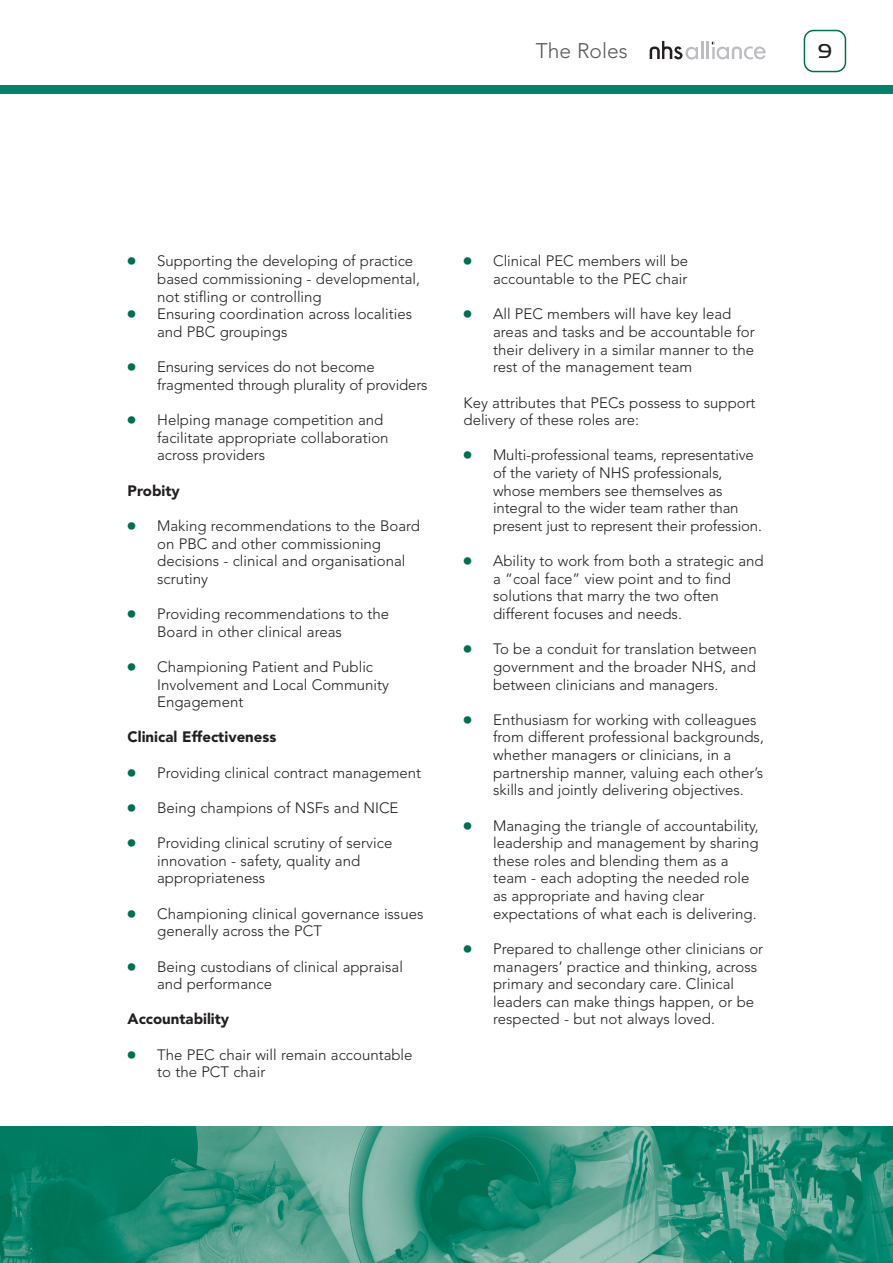
<style>
.page{position:relative;width:893px;height:1263px;background:#fff}
.page>*{position:absolute;margin:0;border:0;box-sizing:border-box;transform-origin:0 0}
.t1{font:300 21px "Avenir";color:#57585a}
.t2{font:300 21px "Handel Gothic";color:#231f20}
.t3{font:300 15px/17.7px "Avenir";color:#231f20}
.t4{font:900 15px "Avenir";color:#231f20}
.s1{font-family:"Universal Newswith Comm Pi";font-weight:400;color:#006e51}
</style>
<div class="page">
<img style="left:0;top:1127px;width:893px;height:136px">
<div style="left:0;top:85px;width:893px;height:9px;background:#048269"></div>
<svg style="left:804px;top:30px;width:42px;height:42px"></svg>
<hr style="left:706px;top:41px;width:3px;height:18px;background:#bcbdc0">
<svg style="left:650px;top:41px;width:53px;height:19px"></svg>
<svg style="left:712px;top:41px;width:54px;height:18px"></svg>
<h1 class="t1" style="left:536px;top:42px;width:94px">The Roles</h1>
<h1 class="t2" style="left:817px;top:38px;width:16px">9</h1>
<p class="t3" style="left:157px;top:254px;width:264px;text-indent:-30px"><span class="s1">●</span> Supporting the developing of practice based commissioning - developmental, not stifling or controlling</p>
<p class="t3" style="left:157px;top:307px;width:256px;text-indent:-30px"><span class="s1">●</span> Ensuring coordination across localities and PBC groupings</p>
<p class="t3" style="left:157px;top:359px;width:272px;text-indent:-30px"><span class="s1">●</span> Ensuring services do not become fragmented through plurality of providers</p>
<p class="t3" style="left:157px;top:412px;width:233px;text-indent:-30px"><span class="s1">●</span> Helping manage competition and facilitate appropriate collaboration across providers</p>
<p class="t4" style="left:128px;top:484px;width:54px">Probity</p>
<p class="t3" style="left:157px;top:518px;width:264px;text-indent:-30px"><span class="s1">●</span> Making recommendations to the Board on PBC and other commissioning decisions - clinical and organisational scrutiny</p>
<p class="t3" style="left:157px;top:606px;width:234px;text-indent:-30px"><span class="s1">●</span> Providing recommendations to the<br>Board in other clinical areas</p>
<p class="t3" style="left:157px;top:659px;width:233px;text-indent:-30px"><span class="s1">●</span> Championing Patient and Public<br>Involvement and Local Community<br>Engagement</p>
<p class="t4" style="left:128px;top:731px;width:150px">Clinical Effectiveness</p>
<p class="t3" style="left:128px;top:765px;width:295px"><span class="s1">●</span> Providing clinical contract management</p>
<p class="t3" style="left:128px;top:800px;width:272px"><span class="s1">●</span> Being champions of NSFs and NICE</p>
<p class="t3" style="left:157px;top:835px;width:237px;text-indent:-30px"><span class="s1">●</span> Providing clinical scrutiny of service innovation - safety, quality and appropriateness</p>
<p class="t3" style="left:157px;top:906px;width:268px;text-indent:-30px"><span class="s1">●</span> Championing clinical governance issues generally across the PCT</p>
<p class="t3" style="left:157px;top:959px;width:247px;text-indent:-30px"><span class="s1">●</span> Being custodians of clinical appraisal and performance</p>
<p class="t4" style="left:128px;top:1013px;width:103px">Accountability</p>
<p class="t3" style="left:157px;top:1047px;width:257px;text-indent:-30px"><span class="s1">●</span> The PEC chair will remain accountable to the PCT chair</p>
<p class="t3" style="left:463px;top:254px;width:226px;text-align:right"><span class="s1">●</span> Clinical PEC members will be accountable to the PEC chair</p>
<p class="t3" style="left:493px;top:307px;width:263px;text-indent:-30px"><span class="s1">●</span> All PEC members will have key lead areas and tasks and be accountable for their delivery in a similar manner to the rest of the management team</p>
<p class="t3" style="left:463px;top:395px;width:294px">Key attributes that PECs possess to support delivery of these roles are:</p>
<p class="t3" style="left:493px;top:448px;width:270px;text-indent:-30px"><span class="s1">●</span> Multi-professional teams, representative of the variety of NHS professionals, whose members see themselves as integral to the wider team rather than present just to represent their profession.</p>
<p class="t3" style="left:493px;top:553px;width:272px;text-indent:-30px"><span class="s1">●</span> Ability to work from both a strategic and a “coal face” view point and to find solutions that marry the two often different focuses and needs.</p>
<p class="t3" style="left:493px;top:641px;width:265px;text-align:justify;text-indent:-30px"><span class="s1">●</span> To be a conduit for translation between government and the broader NHS, and between clinicians and managers.</p>
<p class="t3" style="left:493px;top:712px;width:272px;text-indent:-30px"><span class="s1">●</span> Enthusiasm for working with colleagues from different professional backgrounds, whether managers or clinicians, in a partnership manner, valuing each other’s skills and jointly delivering objectives.</p>
<p class="t3" style="left:493px;top:818px;width:267px;text-indent:-30px"><span class="s1">●</span> Managing the triangle of accountability, leadership and management by sharing these roles and blending them as a team - each adopting the needed role as appropriate and having clear expectations of what each is delivering.</p>
<p class="t3" style="left:493px;top:941px;width:272px;text-indent:-30px"><span class="s1">●</span> Prepared to challenge other clinicians or managers’ practice and thinking, across primary and secondary care. Clinical leaders can make things happen, or be respected - but not always loved.</p>
</div>
